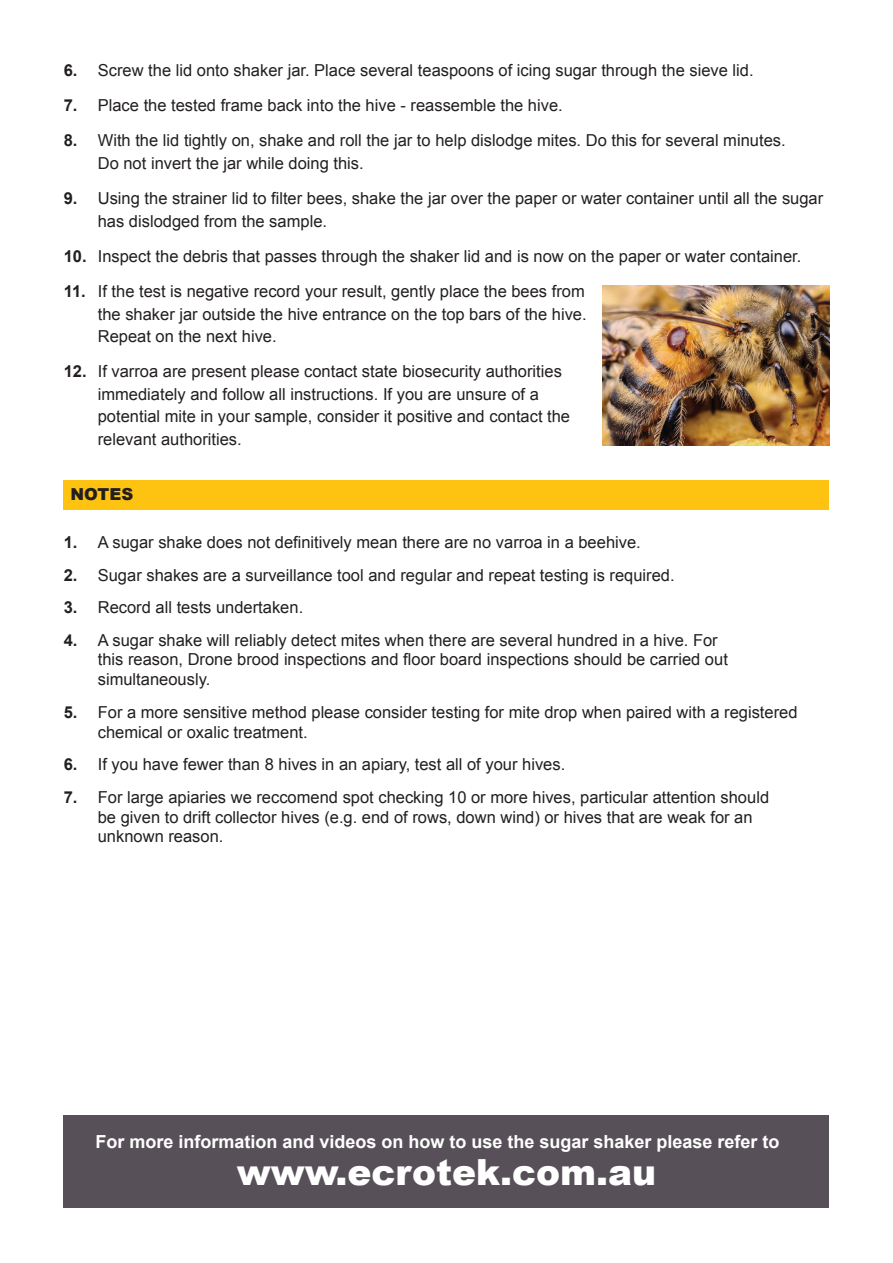
<style>
.page{position:relative;width:893px;height:1263px;background:#fff}
.page>*{position:absolute;margin:0;border:0;box-sizing:border-box;transform-origin:0 0}
.t1{font:900 36px "Arial";color:#fff}
.t2{font:700 18px "Arial";color:#fff}
.t3{font:16.5px/22.5px "Arial";color:#231f20}
.t4{font:900 16.5px "Arial";color:#231f20}
.s1{font-weight:700}
</style>
<div class="page">
<div style="left:64px;top:1115px;width:765px;height:93px;background:#585059"></div>
<div style="left:64px;top:480px;width:765px;height:29px;background:#fec210"></div>
<img style="left:603px;top:285px;width:226px;height:160px">
<p class="t3" style="left:64px;top:59px;width:691px"><span class="s1">6.</span> Screw the lid onto shaker jar. Place several teaspoons of icing sugar through the sieve lid.</p>
<p class="t3" style="left:64px;top:94px;width:500px"><span class="s1">7.</span> Place the tested frame back into the hive - reassemble the hive.</p>
<p class="t3" style="left:98px;top:129px;width:689px;text-indent:-34px"><span class="s1">8.</span> With the lid tightly on, shake and roll the jar to help dislodge mites. Do this for several minutes.<br>Do not invert the jar while doing this.</p>
<p class="t3" style="left:98px;top:187px;width:727px;text-indent:-34px"><span class="s1">9.</span> Using the strainer lid to filter bees, shake the jar over the paper or water container until all the sugar has dislodged from the sample.</p>
<p class="t3" style="left:64px;top:245px;width:739px"><span class="s1">10.</span> Inspect the debris that passes through the shaker lid and is now on the paper or water container.</p>
<p class="t3" style="left:98px;top:280px;width:490px;text-align:justify;text-indent:-34px"><span class="s1">11.</span> If the test is negative record your result, gently place the bees from the shaker jar outside the hive entrance on the top bars of the hive.<br>Repeat on the next hive.</p>
<p class="t3" style="left:98px;top:361px;width:474px;text-indent:-34px"><span class="s1">12.</span> If varroa are present please contact state biosecurity authorities immediately and follow all instructions. If you are unsure of a potential mite in your sample, consider it positive and contact the relevant authorities.</p>
<p class="t4" style="left:70px;top:482px;width:64px">NOTES</p>
<p class="t3" style="left:64px;top:531px;width:579px"><span class="s1">1.</span> A sugar shake does not definitively mean there are no varroa in a beehive.</p>
<p class="t3" style="left:64px;top:564px;width:612px"><span class="s1">2.</span> Sugar shakes are a surveillance tool and regular and repeat testing is required.</p>
<p class="t3" style="left:64px;top:596px;width:241px"><span class="s1">3.</span> Record all tests undertaken.</p>
<p class="t3" style="left:98px;top:630px;width:632px;line-height:19.8px;text-indent:-34px"><span class="s1">4.</span> A sugar shake will reliably detect mites when there are several hundred in a hive. For this reason, Drone brood inspections and floor board inspections should be carried out simultaneously.</p>
<p class="t3" style="left:98px;top:702px;width:701px;line-height:19.8px;text-indent:-34px"><span class="s1">5.</span> For a more sensitive method please consider testing for mite drop when paired with a registered chemical or oxalic treatment.</p>
<p class="t3" style="left:64px;top:753px;width:503px"><span class="s1">6.</span> If you have fewer than 8 hives in an apiary, test all of your hives.</p>
<p class="t3" style="left:98px;top:787px;width:673px;line-height:19.8px;text-indent:-34px"><span class="s1">7.</span> For large apiaries we reccomend spot checking 10 or more hives, particular attention should be given to drift collector hives (e.g. end of rows, down wind) or hives that are weak for an unknown reason.</p>
<p class="t2" style="left:95px;top:1130px;width:686px">For more information and videos on how to use the sugar shaker please refer to</p>
<h1 class="t1" style="left:237px;top:1146px;width:421px">www.ecrotek.com.au</h1>
</div>
